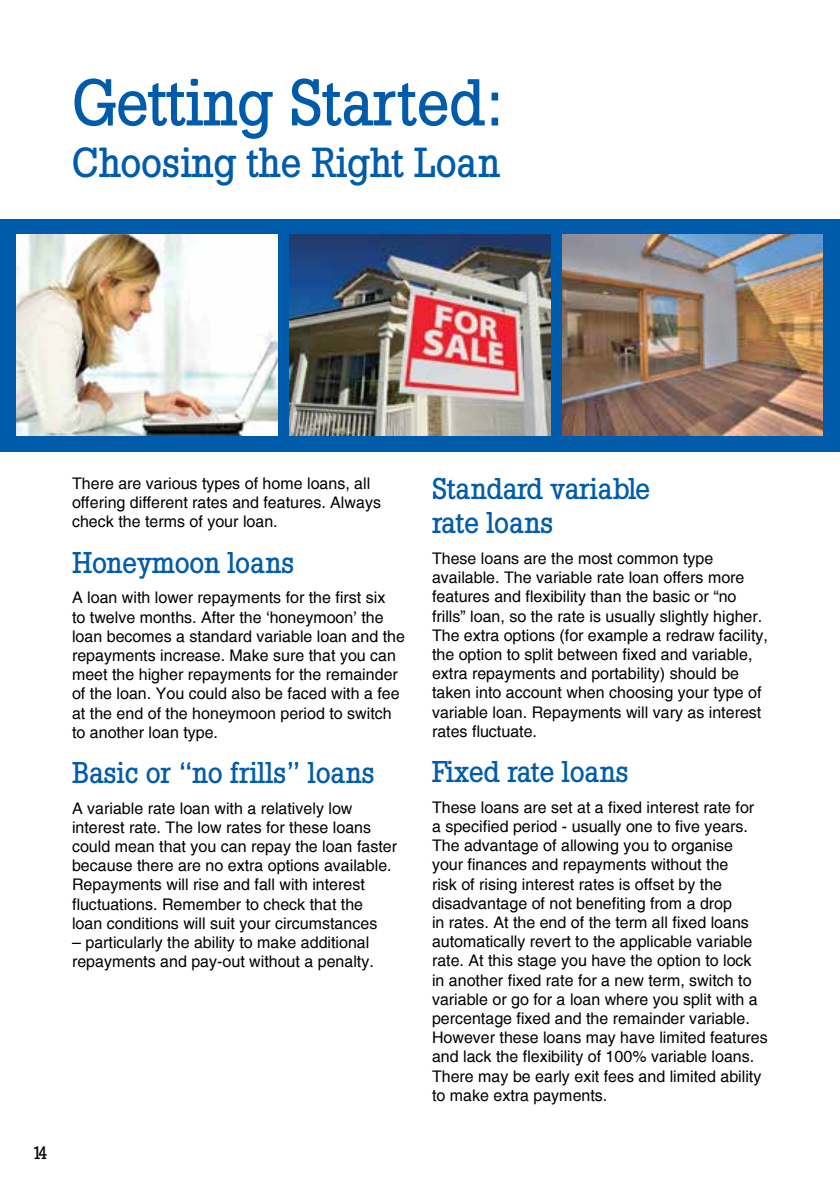
<style>
.page{position:relative;width:840px;height:1191px;background:#fff}
.page>*{position:absolute;margin:0;border:0;box-sizing:border-box;transform-origin:0 0}
.t1{font:500 66px "Slab Tall X";color:#005cab}
.t2{font:500 42px "Slab Tall X";color:#005cab}
.t3{font:500 30px/34px "Slab Tall X";color:#005cab}
.t4{font:500 18px "Slab Tall X";color:#000}
.t5{font:16px/19.2px "Helvetica";color:#000}
</style>
<div class="page">
<div style="left:0;top:219px;width:839px;height:232px;background:#005cab"></div>
<img style="left:562px;top:235px;width:260px;height:201px">
<img style="left:289px;top:235px;width:260px;height:200px">
<img style="left:17px;top:235px;width:260px;height:201px">
<h1 class="t1" style="left:71px;top:64px;width:433px">Getting Started:</h1>
<h2 class="t2" style="left:71px;top:138px;width:430px">Choosing the Right Loan</h2>
<p class="t5" style="left:72px;top:474px;width:310px">There are various types of home loans, all offering different rates and features. Always check the terms of your loan.</p>
<h3 class="t3" style="left:72px;top:545px;width:223px">Honeymoon loans</h3>
<p class="t5" style="left:72px;top:588px;width:334px">A loan with lower repayments for the first six<br>to twelve months. After the ‘honeymoon’ the loan becomes a standard variable loan and the repayments increase. Make sure that you can meet the higher repayments for the remainder of the loan. You could also be faced with a fee at the end of the honeymoon period to switch to another loan type.</p>
<h3 class="t3" style="left:72px;top:755px;width:304px">Basic or “no frills” loans</h3>
<p class="t5" style="left:72px;top:799px;width:326px">A variable rate loan with a relatively low interest rate. The low rates for these loans could mean that you can repay the loan faster because there are no extra options available.<br>Repayments will rise and fall with interest fluctuations. Remember to check that the loan conditions will suit your circumstances</p>
<p class="t5" style="left:72px;top:933px;width:303px">– particularly the ability to make additional repayments and pay-out without a penalty.</p>
<p class="t4" style="left:32px;top:1142px;width:17px">14</p>
<h3 class="t3" style="left:432px;top:471px;width:219px">Standard variable rate loans</h3>
<p class="t5" style="left:432px;top:549px;width:337px">These loans are the most common type available. The variable rate loan offers more features and flexibility than the basic or “no frills” loan, so the rate is usually slightly higher.<br>The extra options (for example a redraw facility, the option to split between fixed and variable, extra repayments and portability) should be taken into account when choosing your type of variable loan. Repayments will vary as interest rates fluctuate.</p>
<h3 class="t3" style="left:432px;top:754px;width:198px">Fixed rate loans</h3>
<p class="t5" style="left:432px;top:798px;width:337px">These loans are set at a fixed interest rate for<br>a specified period - usually one to five years.<br>The advantage of allowing you to organise your finances and repayments without the<br>risk of rising interest rates is offset by the disadvantage of not benefiting from a drop<br>in rates. At the end of the term all fixed loans automatically revert to the applicable variable rate. At this stage you have the option to lock in another fixed rate for a new term, switch to variable or go for a loan where you split with a percentage fixed and the remainder variable.<br>However these loans may have limited features and lack the flexibility of 100% variable loans.<br>There may be early exit fees and limited ability to make extra payments.</p>
</div>
